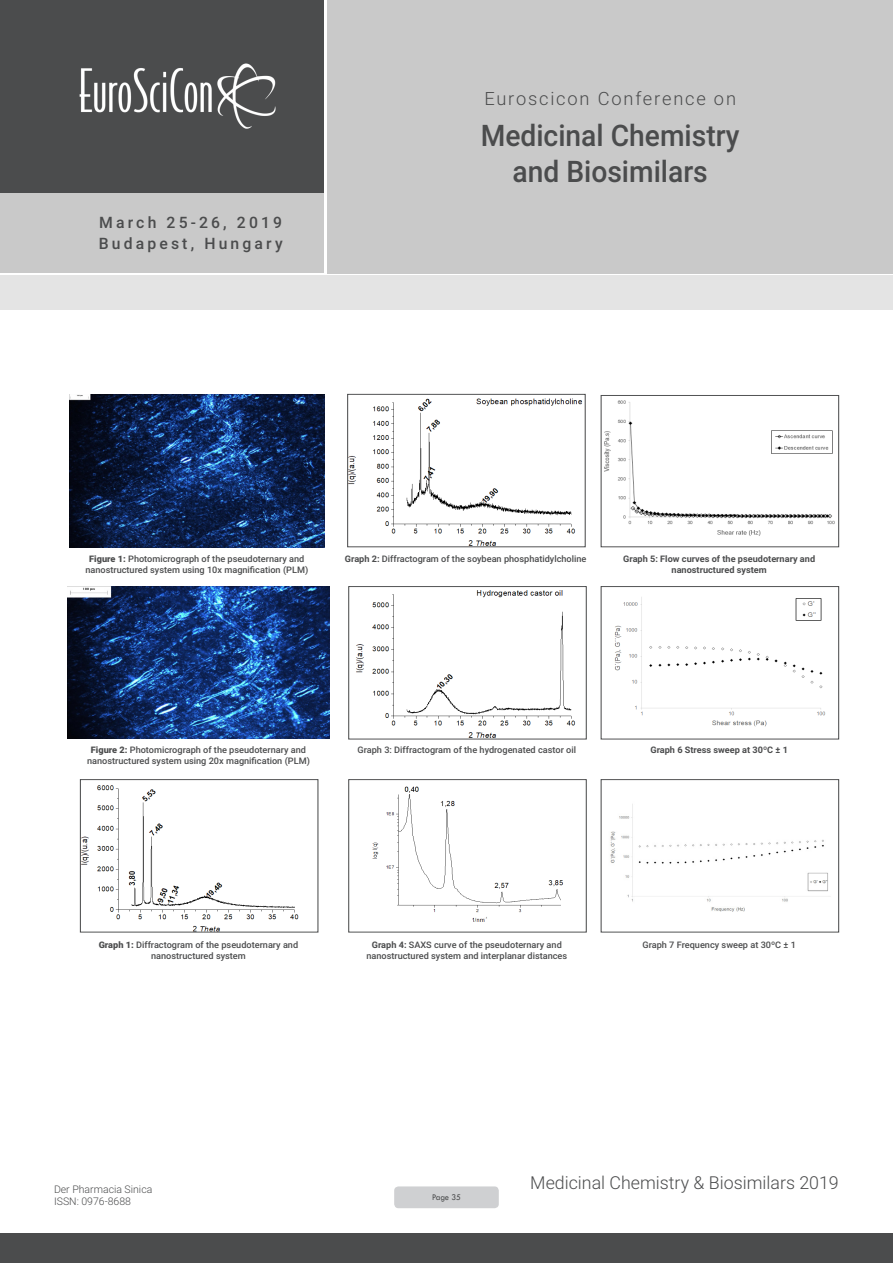
<style>
.page{position:relative;width:893px;height:1263px;background:#fff}
.page>*{position:absolute;margin:0;border:0;box-sizing:border-box;transform-origin:0 0}
.t1{font:500 29.7px/35.7px "Roboto";color:#4b4c4d;text-align:center;scale:.95 1}
.t2{font:300 18.3px "Roboto";letter-spacing:.1em;color:#4b4c4d}
.t3{font:300 17.85px "Roboto";color:#4b4c4d}
.t4{font:500 15.75px/21.9px "Roboto";letter-spacing:.2em;color:#4b4c4d}
.t5{font:300 10.5px/12.6px "Roboto";color:#4b4c4d}
.Paragraph_Style_1{font:500 9px/11.2px "Roboto";color:#4b4c4d;text-align:center}
.Paragraph_Style_1-2{font:700 9px/11.2px "Roboto";color:#4b4c4d;text-align:center}
.t6{font:9px "Tw Cen";letter-spacing:-.02em;color:#4b4c4d;scale:.95 1}
.s1{font-weight:900}
.s2{font-weight:700}
</style>
<div class="page">
<div style="left:0;top:0;width:323px;height:193px;background:#4b4c4d"></div>
<div style="left:1px;top:193px;width:323px;height:80px;background:#c9c9c9"></div>
<div style="left:327px;top:0;width:566px;height:273px;background:#c9c9c9"></div>
<img style="left:79px;top:63px;width:197px;height:66px">
<div style="left:0;top:1233px;width:893px;height:30px;background:#4b4c4d"></div>
<div style="left:1px;top:275px;width:892px;height:35px;background:#e4e4e4"></div>
<div style="left:394px;top:1186px;width:105px;height:22px;background:#cfd0d2;border-radius:4px"></div>
<img style="left:70px;top:394px;width:254px;height:153px">
<img style="left:68px;top:586px;width:261px;height:153px">
<img style="left:82px;top:785px;width:217px;height:145px">
<div style="left:80px;top:779px;width:238px;height:153px;border:1px solid #4b4c4d"></div>
<img style="left:356px;top:590px;width:220px;height:147px">
<div style="left:348px;top:586px;width:239px;height:153px;border:1px solid #4b4c4d"></div>
<img style="left:610px;top:804px;width:220px;height:108px">
<div style="left:601px;top:779px;width:238px;height:153px;border:1px solid #4b4c4d"></div>
<img style="left:372px;top:787px;width:192px;height:135px">
<div style="left:348px;top:779px;width:239px;height:153px;border:1px solid #4b4c4d"></div>
<img style="left:604px;top:400px;width:231px;height:136px">
<div style="left:601px;top:395px;width:238px;height:152px;border:1px solid #4b4c4d"></div>
<img style="left:349px;top:398px;width:234px;height:147px">
<div style="left:347px;top:394px;width:238px;height:153px;border:1px solid #4b4c4d"></div>
<img style="left:614px;top:597px;width:212px;height:129px">
<div style="left:601px;top:586px;width:238px;height:153px;border:1px solid #4b4c4d"></div>
<h3 class="t4" style="left:99px;top:210px;width:185px">March 25-26, 2019<br>Budapest, Hungary</h3>
<h2 class="t2" style="left:484px;top:86px;width:253px">Euroscicon Conference on</h2>
<h1 class="t1" style="left:481px;top:116px;width:274px">Medicinal Chemistry and Biosimilars</h1>
<p class="Paragraph_Style_1" style="left:85px;top:553px;width:224px"><span class="s1">Figure 1:</span> Photomicrograph of the pseudoternary and nanostructured system using 10x magnification (PLM)</p>
<p class="Paragraph_Style_1" style="left:345px;top:553px;width:243px"><span class="s2">Graph 2:</span> Diffractogram of the soybean phosphatidylcholine</p>
<p class="Paragraph_Style_1-2" style="left:623px;top:553px;width:193px">Graph 5: Flow curves of the pseudoternary and nanostructured system</p>
<p class="Paragraph_Style_1" style="left:87px;top:743px;width:224px"><span class="s1">Figure 2:</span> Photomicrograph of the pseudoternary and nanostructured system using 20x magnification (PLM)</p>
<p class="Paragraph_Style_1" style="left:358px;top:744px;width:220px">Graph 3: Diffractogram of the hydrogenated castor oil</p>
<p class="Paragraph_Style_1-2" style="left:650px;top:744px;width:139px">Graph 6 Stress sweep at 30ºC ± 1</p>
<p class="Paragraph_Style_1" style="left:99px;top:938px;width:201px"><span class="s1">Graph 1:</span> Diffractogram of the pseudoternary and nanostructured system</p>
<p class="Paragraph_Style_1" style="left:372px;top:938px;width:191px"><span class="s2">Graph 4:</span> SAXS curve of the pseudoternary and</p>
<p class="Paragraph_Style_1" style="left:642px;top:938px;width:155px">Graph 7 Frequency sweep at 30ºC ± 1</p>
<p class="Paragraph_Style_1" style="left:366px;top:950px;width:202px">nanostructured system and interplanar distances</p>
<p class="t5" style="left:54px;top:1182px;width:100px">Der Pharmacia Sinica<br>ISSN: 0976-8688</p>
<p class="t6" style="left:432px;top:1192px;width:32px">Page 35</p>
<h3 class="t3" style="left:530px;top:1170px;width:310px">Medicinal Chemistry &amp; Biosimilars 2019</h3>
</div>
